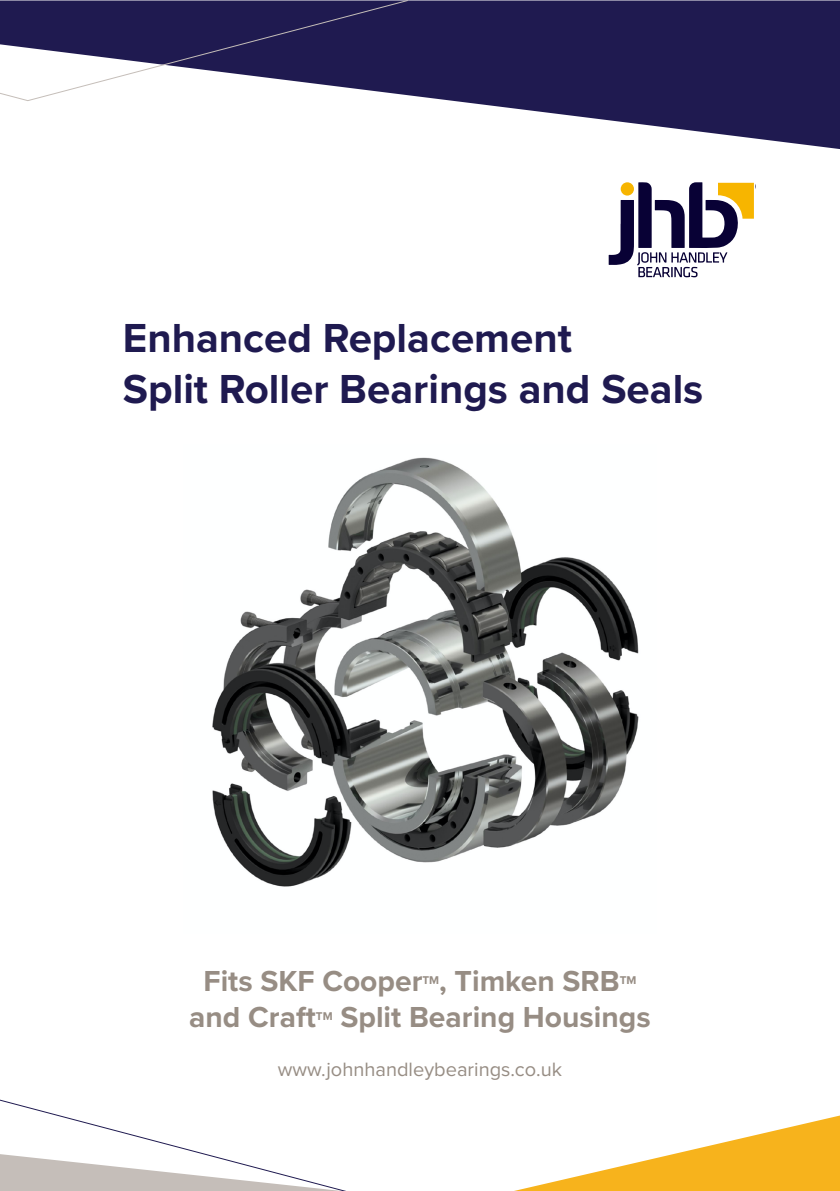
<style>
.page{position:relative;width:840px;height:1191px;background:#fff}
.page>*{position:absolute;margin:0;border:0;box-sizing:border-box;transform-origin:0 0}
.t1{font:700 42px "Proxima Nova";color:#1f1a50}
.t2{font:700 30px "Proxima Nova";color:#978d84}
.Copy{font:20px "Proxima Nova";color:#978d84}
.t3{font:700 12.8px "Helvetica";color:#080135}
.t4{font:700 11.6px "Proxima Nova";color:#978d84}
</style>
<div class="page">
<svg style="left:0;top:1099px;width:346px;height:92px"></svg>
<svg style="left:409px;top:0;width:430px;height:149px;fill:#1f1a50"></svg>
<svg style="left:0;top:0;width:409px;height:101px"></svg>
<svg style="left:514px;top:1115px;width:325px;height:76px"></svg>
<svg style="left:608px;top:182px;width:145px;height:95px"></svg>
<div style="left:620px;top:182px;width:13px;height:14px;background:#f7b500;border-radius:50%"></div>
<img style="left:212px;top:457px;width:427px;height:430px">
<p class="t1" style="left:123px;top:313px;width:450px">Enhanced Replacement</p>
<p class="t1" style="left:123px;top:364px;width:581px">Split Roller Bearings and Seals</p>
<p class="t3" style="left:755px;top:176px;width:11px">®</p>
<p class="t2" style="left:203px;top:963px;width:220px">Fits SKF Cooper</p>
<p class="t4" style="left:422px;top:973px;width:18px">TM</p>
<p class="t2" style="left:439px;top:963px;width:182px">, Timken SRB</p>
<p class="t4" style="left:619px;top:973px;width:18px">TM</p>
<p class="t2" style="left:189px;top:999px;width:128px">and Craft</p>
<p class="t4" style="left:316px;top:1009px;width:18px">TM</p>
<p class="t2" style="left:340px;top:999px;width:311px">Split Bearing Housings</p>
<p class="Copy" style="left:278px;top:1057px;width:285px">www.johnhandleybearings.co.uk</p>
</div>
